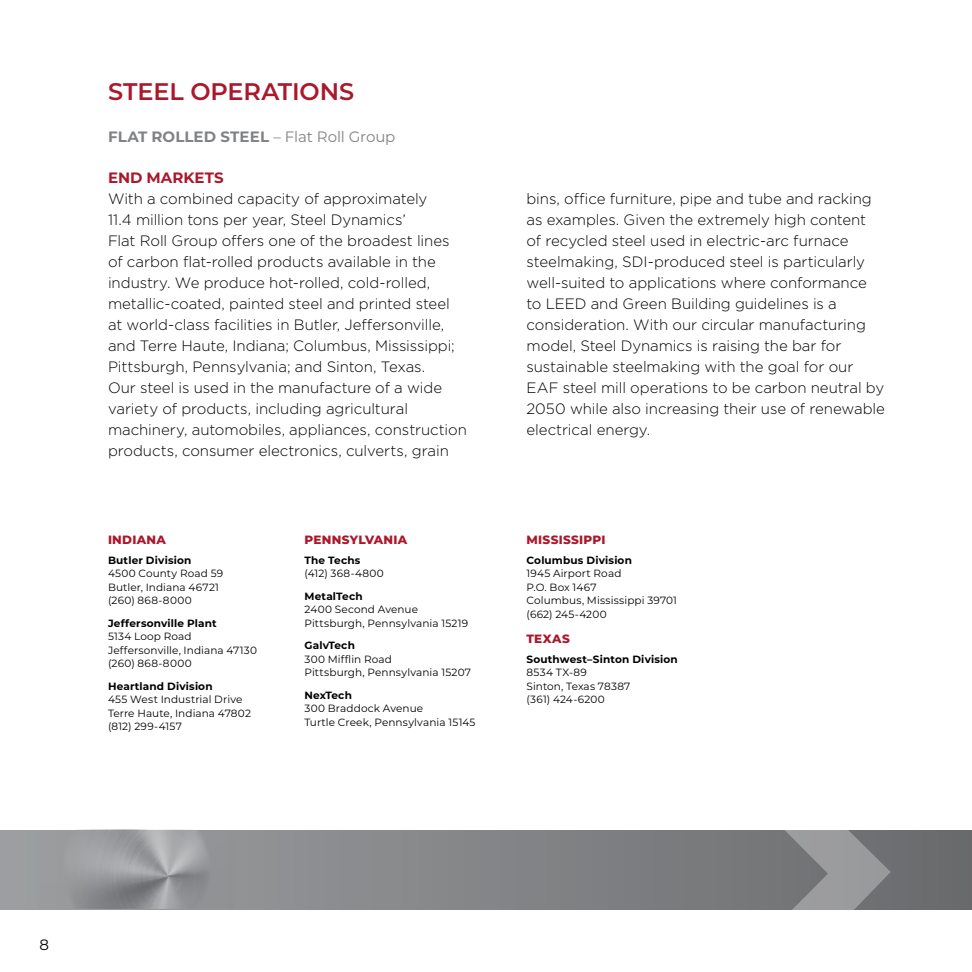
<style>
.page{position:relative;width:972px;height:972px;background:#fff}
.page>*{position:absolute;margin:0;border:0;box-sizing:border-box;transform-origin:0 0}
.t1{font:600 24px "Montserrat";letter-spacing:-.005em;color:#aa182c}
.t2{font:300 15px/21px "Gotham";letter-spacing:-.005em;color:#000}
.t3{font:700 15px "Montserrat";letter-spacing:.01em;color:#808285}
.t4{font:700 15px "Montserrat";color:#aa182c}
.t5{font:15px "Montserrat";color:#000}
.t6{font:800 12px "Montserrat";letter-spacing:.025em;color:#aa182c}
.t7{font:10.5px/13.5px "Montserrat";letter-spacing:.01em;color:#000}
.t8{font:700 10.5px "Montserrat";letter-spacing:.015em;color:#000}
.t9{font:10.5px "Montserrat";letter-spacing:.03em;color:#000}
.s1{font-weight:400}
</style>
<div class="page">
<svg style="left:0;top:831px;width:972px;height:78px"></svg>
<img style="left:38px;top:829px;width:196px;height:81px">
<svg style="left:731px;top:830px;width:160px;height:80px"></svg>
<h1 class="t1" style="left:108px;top:75px;width:248px">STEEL OPERATIONS</h1>
<p class="t3" style="left:108px;top:126px;width:289px">FLAT ROLLED STEEL <span class="s1">– Flat Roll Group</span></p>
<p class="t4" style="left:108px;top:167px;width:117px">END MARKETS</p>
<p class="t2" style="left:108px;top:188px;width:360px">With a combined capacity of approximately<br>11.4 million tons per year, Steel Dynamics’<br>Flat Roll Group offers one of the broadest lines of carbon flat-rolled products available in the industry. We produce hot-rolled, cold-rolled, metallic-coated, painted steel and printed steel at world-class facilities in Butler, Jeffersonville, and Terre Haute, Indiana; Columbus, Mississippi; Pittsburgh, Pennsylvania; and Sinton, Texas.<br>Our steel is used in the manufacture of a wide variety of products, including agricultural machinery, automobiles, appliances, construction products, consumer electronics, culverts, grain</p>
<p class="t2" style="left:526px;top:188px;width:360px">bins, office furniture, pipe and tube and racking as examples. Given the extremely high content<br>of recycled steel used in electric-arc furnace steelmaking, SDI-produced steel is particularly well-suited to applications where conformance to LEED and Green Building guidelines is a consideration. With our circular manufacturing model, Steel Dynamics is raising the bar for sustainable steelmaking with the goal for our EAF steel mill operations to be carbon neutral by 2050 while also increasing their use of renewable electrical energy.</p>
<p class="t6" style="left:108px;top:531px;width:59px">INDIANA</p>
<p class="t8" style="left:108px;top:552px;width:85px">Butler Division</p>
<p class="t7" style="left:108px;top:566px;width:117px">4500 County Road 59<br>Butler, Indiana 46721 (260) 868-8000</p>
<p class="t8" style="left:108px;top:615px;width:110px">Jeffersonville Plant</p>
<p class="t7" style="left:108px;top:629px;width:150px">5134 Loop Road<br>Jeffersonville, Indiana 47130 (260) 868-8000</p>
<p class="t8" style="left:108px;top:678px;width:106px">Heartland Division</p>
<p class="t7" style="left:108px;top:692px;width:144px">455 West Industrial Drive<br>Terre Haute, Indiana 47802 (812) 299-4157</p>
<p class="t6" style="left:305px;top:531px;width:104px">PENNSYLVANIA</p>
<p class="t8" style="left:305px;top:552px;width:57px">The Techs</p>
<p class="t9" style="left:305px;top:566px;width:81px">(412) 368-4800</p>
<p class="t8" style="left:305px;top:588px;width:60px">MetalTech</p>
<p class="t7" style="left:305px;top:602px;width:165px">2400 Second Avenue<br>Pittsburgh, Pennsylvania 15219</p>
<p class="t8" style="left:305px;top:638px;width:52px">GalvTech</p>
<p class="t7" style="left:305px;top:652px;width:168px">300 Mifflin Road<br>Pittsburgh, Pennsylvania 15207</p>
<p class="t8" style="left:305px;top:687px;width:49px">NexTech</p>
<p class="t7" style="left:305px;top:701px;width:173px">300 Braddock Avenue<br>Turtle Creek, Pennsylvania 15145</p>
<p class="t6" style="left:526px;top:531px;width:81px">MISSISSIPPI</p>
<p class="t8" style="left:526px;top:552px;width:107px">Columbus Division</p>
<p class="t7" style="left:526px;top:566px;width:152px">1945 Airport Road<br>P.O. Box 1467<br>Columbus, Mississippi 39701 (662) 245-4200</p>
<p class="t6" style="left:526px;top:630px;width:45px">TEXAS</p>
<p class="t8" style="left:526px;top:651px;width:153px">Southwest–Sinton Division</p>
<p class="t7" style="left:526px;top:665px;width:105px">8534 TX-89<br>Sinton, Texas 78387 (361) 424-6200</p>
<p class="t5" style="left:40px;top:935px;width:11px">8</p>
</div>
